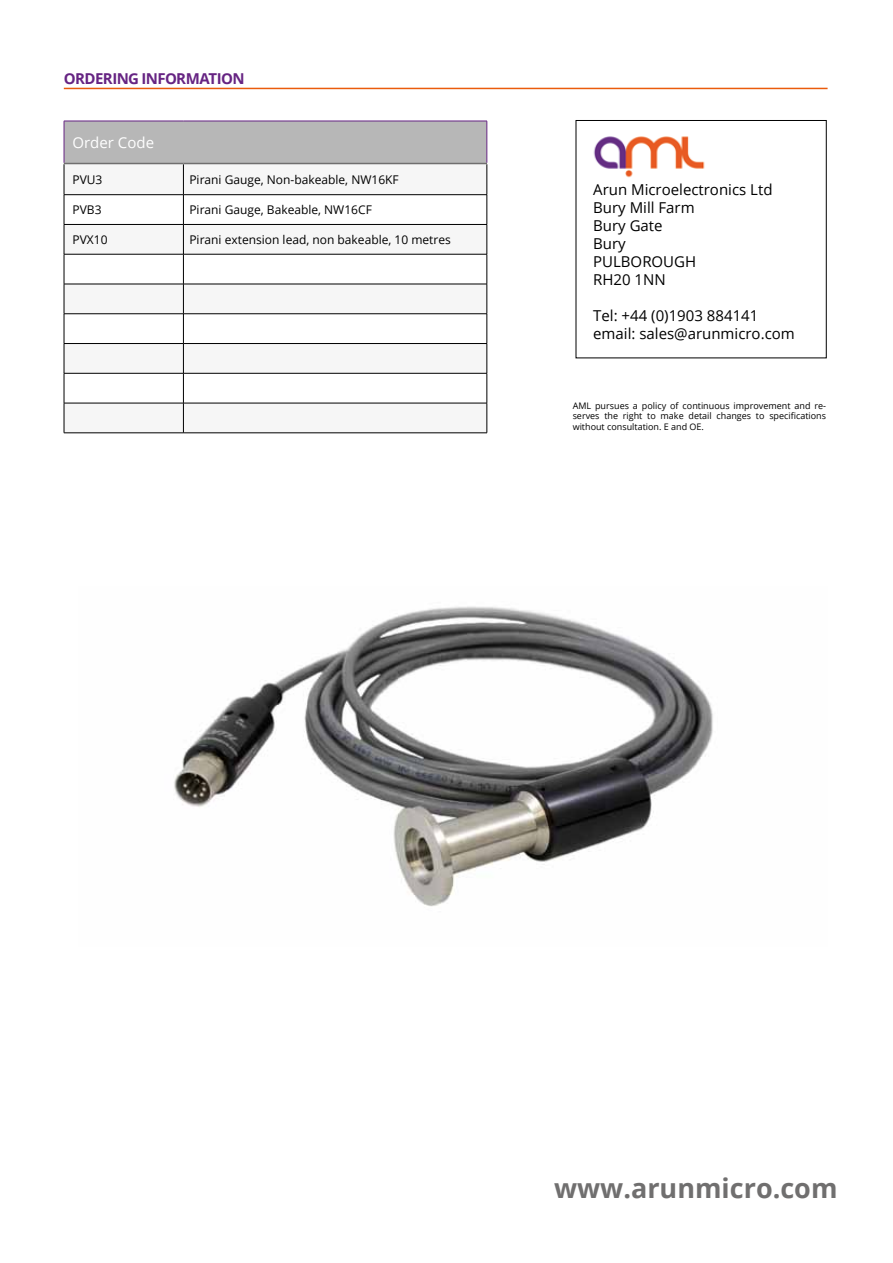
<style>
.page{position:relative;width:893px;height:1263px;background:#fff}
.page>*{position:absolute;margin:0;border:0;box-sizing:border-box;transform-origin:0 0}
.t1{font:700 27px "Open Sans";color:#706f6f}
.t2{font:15px/18px "Open Sans";color:#000}
.t3{font:700 15px "Open Sans";letter-spacing:-.04em;color:#662483}
.t4{font:15px "Open Sans";color:#fff}
.t5{font:12px "Open Sans";color:#000}
.t6{font:9px/10.8px "Open Sans";color:#000;text-align:justify}
</style>
<div class="page">
<div style="left:65px;top:122px;width:422px;height:41px;background:#b7b7b7"></div>
<svg style="left:65px;top:164px;width:422px;height:269px;fill:#f6f6f6"></svg>
<hr style="left:64px;top:164px;width:1px;height:30px;background:#000">
<hr style="left:183px;top:164px;width:1px;height:30px;background:#000">
<hr style="left:487px;top:164px;width:1px;height:30px;background:#000">
<hr style="left:64px;top:194px;width:119px;height:1px;background:#000">
<hr style="left:183px;top:194px;width:304px;height:1px;background:#000">
<hr style="left:64px;top:224px;width:119px;height:1px;background:#000">
<svg style="left:64px;top:195px;width:1px;height:59px"></svg>
<hr style="left:183px;top:224px;width:304px;height:1px;background:#000">
<svg style="left:183px;top:195px;width:1px;height:59px"></svg>
<svg style="left:487px;top:195px;width:1px;height:59px"></svg>
<hr style="left:64px;top:254px;width:1px;height:30px;background:#000">
<hr style="left:183px;top:254px;width:1px;height:30px;background:#000">
<hr style="left:487px;top:254px;width:1px;height:30px;background:#000">
<hr style="left:64px;top:284px;width:119px;height:1px;background:#000">
<hr style="left:64px;top:284px;width:1px;height:30px;background:#000">
<hr style="left:183px;top:284px;width:304px;height:1px;background:#000">
<hr style="left:183px;top:284px;width:1px;height:30px;background:#000">
<hr style="left:487px;top:284px;width:1px;height:30px;background:#000">
<hr style="left:64px;top:313px;width:119px;height:1px;background:#000">
<hr style="left:183px;top:313px;width:304px;height:1px;background:#000">
<hr style="left:64px;top:343px;width:119px;height:1px;background:#000">
<svg style="left:64px;top:314px;width:1px;height:59px"></svg>
<hr style="left:183px;top:343px;width:304px;height:1px;background:#000">
<svg style="left:183px;top:314px;width:1px;height:59px"></svg>
<svg style="left:487px;top:314px;width:1px;height:59px"></svg>
<hr style="left:64px;top:373px;width:119px;height:1px;background:#000">
<hr style="left:64px;top:373px;width:1px;height:30px;background:#000">
<hr style="left:183px;top:373px;width:304px;height:1px;background:#000">
<hr style="left:183px;top:373px;width:1px;height:30px;background:#000">
<hr style="left:487px;top:373px;width:1px;height:30px;background:#000">
<hr style="left:64px;top:403px;width:119px;height:1px;background:#000">
<hr style="left:64px;top:403px;width:1px;height:30px;background:#000">
<hr style="left:183px;top:403px;width:304px;height:1px;background:#000">
<hr style="left:183px;top:403px;width:1px;height:30px;background:#000">
<hr style="left:487px;top:403px;width:1px;height:30px;background:#000">
<hr style="left:64px;top:433px;width:119px;height:1px;background:#000">
<hr style="left:183px;top:433px;width:304px;height:1px;background:#000">
<hr style="left:64px;top:254px;width:119px;height:1px;background:#000">
<hr style="left:183px;top:254px;width:304px;height:1px;background:#000">
<hr style="left:64px;top:121px;width:1px;height:42px;background:#662483">
<hr style="left:64px;top:121px;width:119px;height:1px;background:#662483">
<hr style="left:183px;top:121px;width:304px;height:1px;background:#662483">
<hr style="left:487px;top:121px;width:1px;height:42px;background:#662483">
<hr style="left:64px;top:163px;width:119px;height:1px;background:#706f6f">
<hr style="left:183px;top:163px;width:304px;height:1px;background:#706f6f">
<hr style="left:64px;top:88px;width:764px;height:1px;background:#ea5b0c">
<img style="left:174px;top:606px;width:539px;height:301px">
<img style="left:593px;top:136px;width:112px;height:42px">
<h2 class="t3" style="left:64px;top:68px;width:182px">ORDERING INFORMATION</h2>
<h2 class="t4" style="left:73px;top:132px;width:83px">Order Code</h2>
<h3 class="t5" style="left:73px;top:171px;width:31px">PVU3</h3>
<h3 class="t5" style="left:189px;top:171px;width:211px">Pirani Gauge, Non-bakeable, NW16KF</h3>
<h3 class="t5" style="left:73px;top:202px;width:31px">PVB3</h3>
<h3 class="t5" style="left:189px;top:202px;width:184px">Pirani Gauge, Bakeable, NW16CF</h3>
<h3 class="t5" style="left:73px;top:231px;width:37px">PVX10</h3>
<h3 class="t5" style="left:189px;top:231px;width:263px">Pirani extension lead, non bakeable, 10 metres</h3>
<h2 class="t2" style="left:593px;top:180px;width:181px">Arun Microelectronics Ltd<br>Bury Mill Farm<br>Bury Gate<br>Bury<br>PULBOROUGH<br>RH20 1NN</h2>
<h2 class="t2" style="left:593px;top:306px;width:203px">Tel: +44 (0)1903 884141 email: sales@arunmicro.com</h2>
<p class="t6" style="left:573px;top:400px;width:255px">AML pursues a policy of continuous improvement and re&shy;serves the right to make detail changes to specifications without consultation. E and OE.</p>
<h1 class="t1" style="left:554px;top:1169px;width:285px">www.arunmicro.com</h1>
</div>
